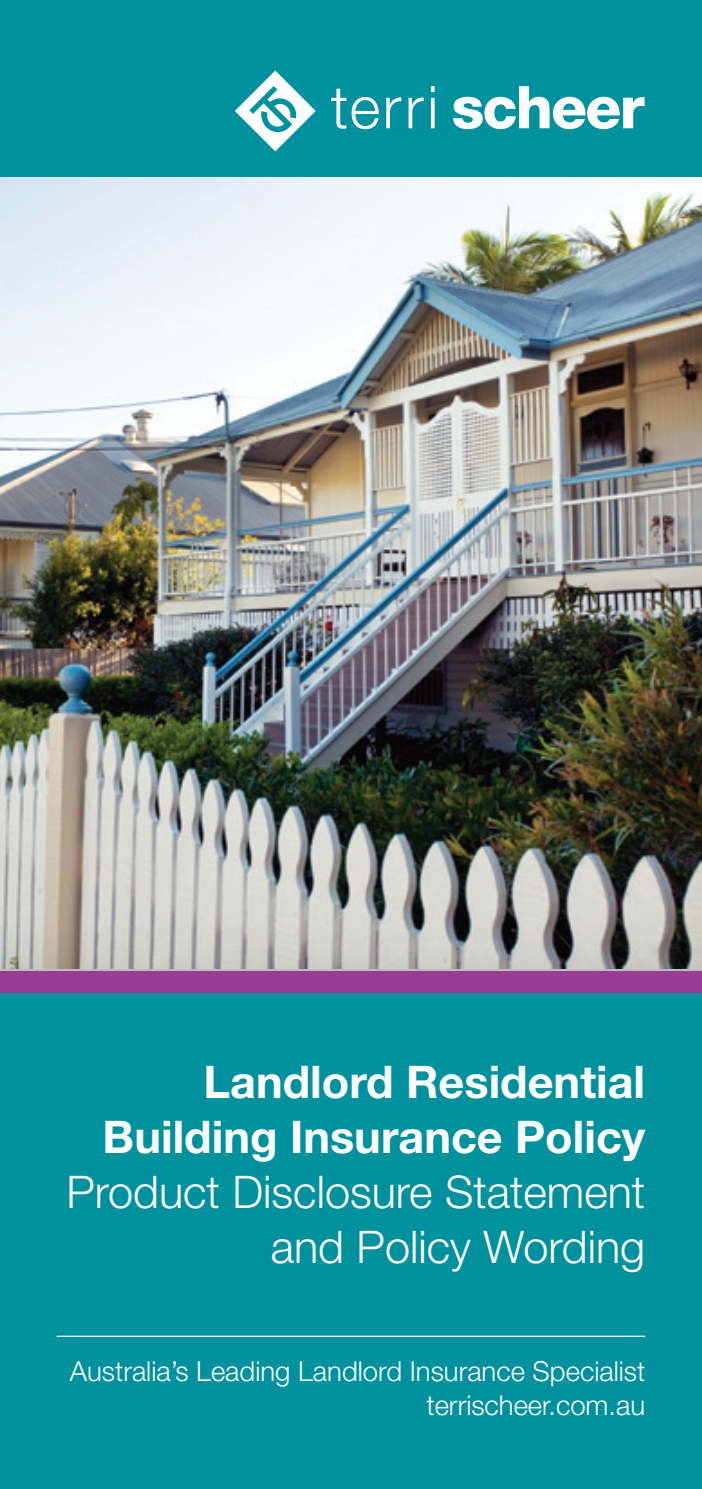
<style>
.page{position:relative;width:702px;height:1489px;background:#fff}
.page>*{position:absolute;margin:0;border:0;box-sizing:border-box;transform-origin:0 0}
.t1{font:700 45px/55px "Helvetica Neue LT Std";color:#fff;text-align:right}
.t2{font:300 45px/55px "Helvetica Neue LT Std";color:#fff;text-align:right}
.t3{font:300 27.5px "Helvetica Neue LT Std";color:#fff}
</style>
<div class="page">
<div style="left:0;top:0;width:702px;height:1488px;background:#00919f"></div>
<svg style="left:235px;top:70px;width:81px;height:81px"></svg>
<svg style="left:331px;top:89px;width:48px;height:40px"></svg>
<svg style="left:386px;top:97px;width:15px;height:31px"></svg>
<svg style="left:408px;top:97px;width:15px;height:31px"></svg>
<hr style="left:431px;top:98px;width:3px;height:30px;background:#fff">
<svg style="left:431px;top:86px;width:3px;height:6px"></svg>
<svg style="left:453px;top:86px;width:191px;height:43px"></svg>
<hr style="left:57px;top:1335px;width:588px;height:1px;background:#fff">
<img style="left:0;top:177px;width:702px;height:791px">
<div style="left:0;top:971px;width:702px;height:21px;background:#983c96"></div>
<h1 class="t1" style="left:103px;top:1053px;width:544px">Landlord Residential<br>Building Insurance Policy</h1>
<h1 class="t2" style="left:66px;top:1163px;width:580px">Product Disclosure Statement and Policy Wording</h1>
<p class="t3" style="left:70px;top:1354px;width:577px">Australia’s Leading Landlord Insurance Specialist</p>
<p class="t3" style="left:426px;top:1387px;width:220px">terrischeer.com.au</p>
</div>
